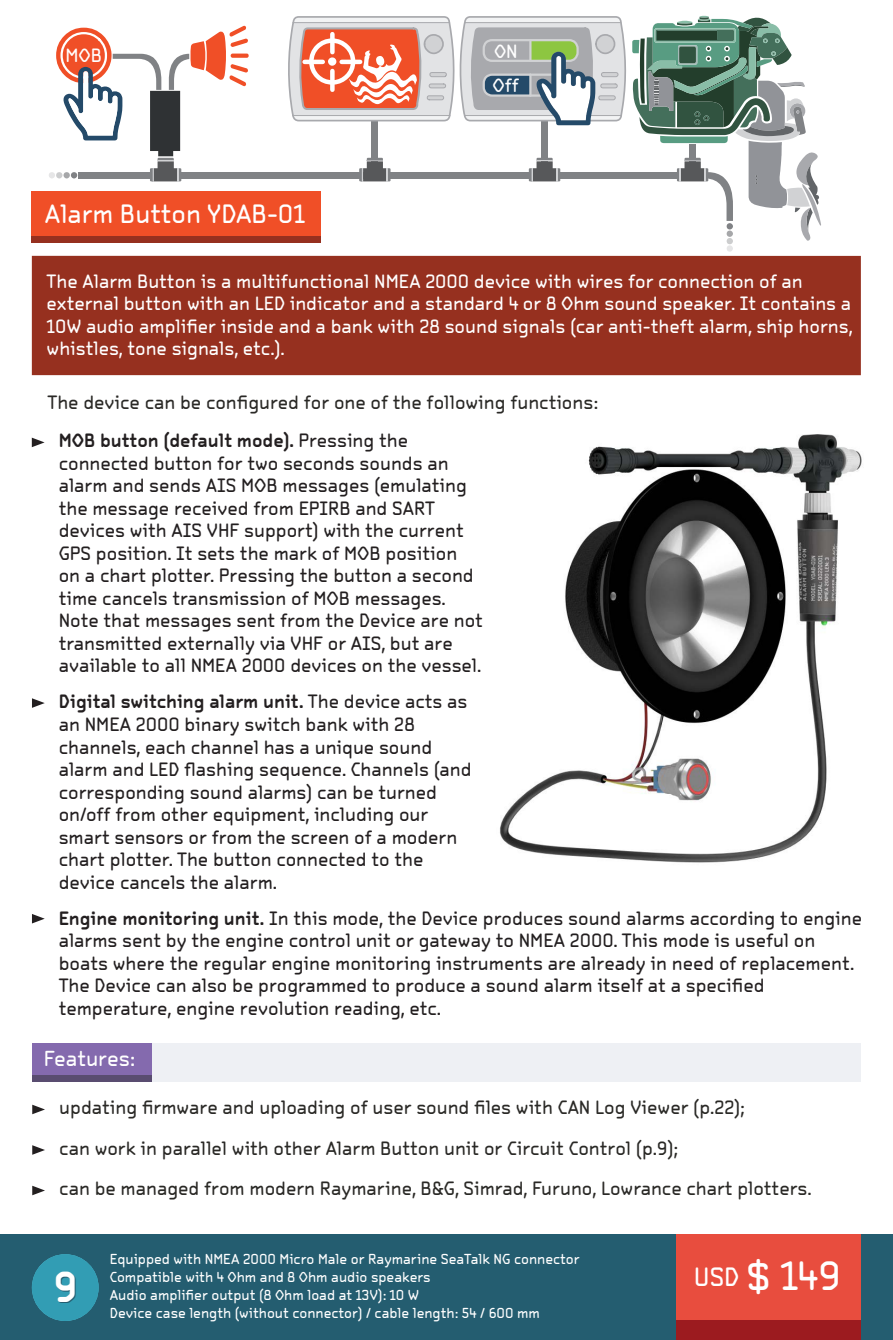
<style>
.page{position:relative;width:893px;height:1340px;background:#fff}
.page>*{position:absolute;margin:0;border:0;box-sizing:border-box;transform-origin:0 0}
.t1{font:700 40.5px "OCRA Tribute Com";color:#fff}
.t2{font:38.25px "OCRA Tribute Com";color:#fff}
.t3{font:24.75px "OCRA Tribute Com";color:#fff}
.t4{font:20.25px "OCRA Tribute Com";color:#fff}
.t5{font:18px/22.5px "OCRA Tribute Com";color:#231f20}
.t6{font:18px/22.5px "OCRA Tribute Com";color:#fff}
.t7{font:18px "OCRA Tribute Com";color:#2a2926}
.t8{font:700 18px "OCRA Tribute W01";color:#231f20}
.t9{font:13.5px/18px "OCRA Tribute Com";color:#fff}
.s1{font-family:"OCRA Tribute Com";font-weight:400}
.s2{font-family:"OCRA Tribute W01";font-weight:700}
.s3{font-size:24.75px}
</style>
<div class="page">
<div style="left:146px;top:1042px;width:715px;height:39px;background:#eef0f4"></div>
<img style="left:500px;top:434px;width:362px;height:429px">
<div style="left:32px;top:191px;width:289px;height:45px;background:#f04f27"></div>
<div style="left:32px;top:236px;width:289px;height:6px;background:#96301f"></div>
<div style="left:32px;top:256px;width:829px;height:119px;background:#96301f"></div>
<div style="left:0;top:1234px;width:893px;height:105px;background:#245d70"></div>
<div style="left:676px;top:1234px;width:185px;height:105px;background:#e84d3e"></div>
<div style="left:676px;top:1320px;width:185px;height:19px;background:#9c1b1f"></div>
<div style="left:32px;top:1254px;width:67px;height:66px;background:#329db4;border-radius:50%"></div>
<div style="left:79px;top:172px;width:617px;height:6px;background:#808285"></div>
<svg style="left:49px;top:26px;width:200px;height:155px"></svg>
<svg style="left:287px;top:15px;width:534px;height:237px"></svg>
<svg style="left:32px;top:437px;width:13px;height:10px"></svg>
<svg style="left:32px;top:698px;width:13px;height:10px"></svg>
<svg style="left:32px;top:914px;width:13px;height:9px"></svg>
<svg style="left:32px;top:1104px;width:13px;height:10px"></svg>
<svg style="left:32px;top:1145px;width:13px;height:9px"></svg>
<svg style="left:32px;top:1185px;width:13px;height:10px"></svg>
<div style="left:32px;top:1042px;width:119px;height:32px;background:#846aae"></div>
<div style="left:32px;top:1074px;width:119px;height:7px;background:#594c70"></div>
<p class="t6" style="left:66px;top:44px;width:38px">MOB</p>
<p class="t6" style="left:492px;top:34px;width:28px;line-height:34.6px">ON<br>Off</p>
<h3 class="t3" style="left:45px;top:198px;width:262px">Alarm Button YDAB-01</h3>
<p class="t6" style="left:47px;top:270px;width:808px">The Alarm Button is a multifunctional NMEA 2000 device with wires for connection of an external button with an LED indicator and a standard 4 or 8 Ohm sound speaker. It contains a 10W audio amplifier inside and a bank with 28 sound signals (car anti-theft alarm, ship horns, whistles, tone signals, etc.).</p>
<p class="t7" style="left:47px;top:391px;width:552px">The device can be configured for one of the following functions:</p>
<p class="t8" style="left:59px;top:429px;width:351px">MOB button (default mode). <span class="s1">Pressing the</span></p>
<p class="t5" style="left:59px;top:452px;width:426px">connected button for two seconds sounds an alarm and sends AIS MOB messages (emulating the message received from EPIRB and SART devices with AIS VHF support) with the current GPS position. It sets the mark of MOB position on a chart plotter. Pressing the button a second time cancels transmission of MOB messages.<br>Note that messages sent from the Device are not transmitted externally via VHF or AIS, but are available to all NMEA 2000 devices on the vessel.</p>
<p class="t8" style="left:59px;top:690px;width:410px">Digital switching alarm unit. <span class="s1">The device acts as</span></p>
<p class="t5" style="left:59px;top:713px;width:414px">an NMEA 2000 binary switch bank with 28 channels, each channel has a unique sound alarm and LED flashing sequence. Channels (and corresponding sound alarms) can be turned on/off from other equipment, including our smart sensors or from the screen of a modern chart plotter. The button connected to the device cancels the alarm.</p>
<p class="t5" style="left:59px;top:907px;width:805px"><span class="s2">Engine monitoring unit.</span> In this mode, the Device produces sound alarms according to engine alarms sent by the engine control unit or gateway to NMEA 2000. This mode is useful on boats where the regular engine monitoring instruments are already in need of replacement.<br>The Device can also be programmed to produce a sound alarm itself at a specified temperature, engine revolution reading, etc.</p>
<p class="t4" style="left:44px;top:1046px;width:93px">Features:</p>
<p class="t7" style="left:59px;top:1096px;width:687px">updating firmware and uploading of user sound files with CAN Log Viewer (p.22);</p>
<p class="t7" style="left:59px;top:1136px;width:621px">can work in parallel with other Alarm Button unit or Circuit Control (p.9);</p>
<p class="t7" style="left:59px;top:1177px;width:754px">can be managed from modern Raymarine, B&amp;G, Simrad, Furuno, Lowrance chart plotters.</p>
<h1 class="t1" style="left:54px;top:1261px;width:25px">9</h1>
<p class="t9" style="left:110px;top:1249px;width:471px">Equipped with NMEA 2000 Micro Male or Raymarine SeaTalk NG connector Compatible with 4 Ohm and 8 Ohm audio speakers<br>Audio amplifier output (8 Ohm load at 13V): 10 W<br>Device case length (without connector) / cable length: 54 / 600 mm</p>
<h2 class="t2" style="left:694px;top:1251px;width:148px"><span class="s3">USD</span> $ 149</h2>
</div>
